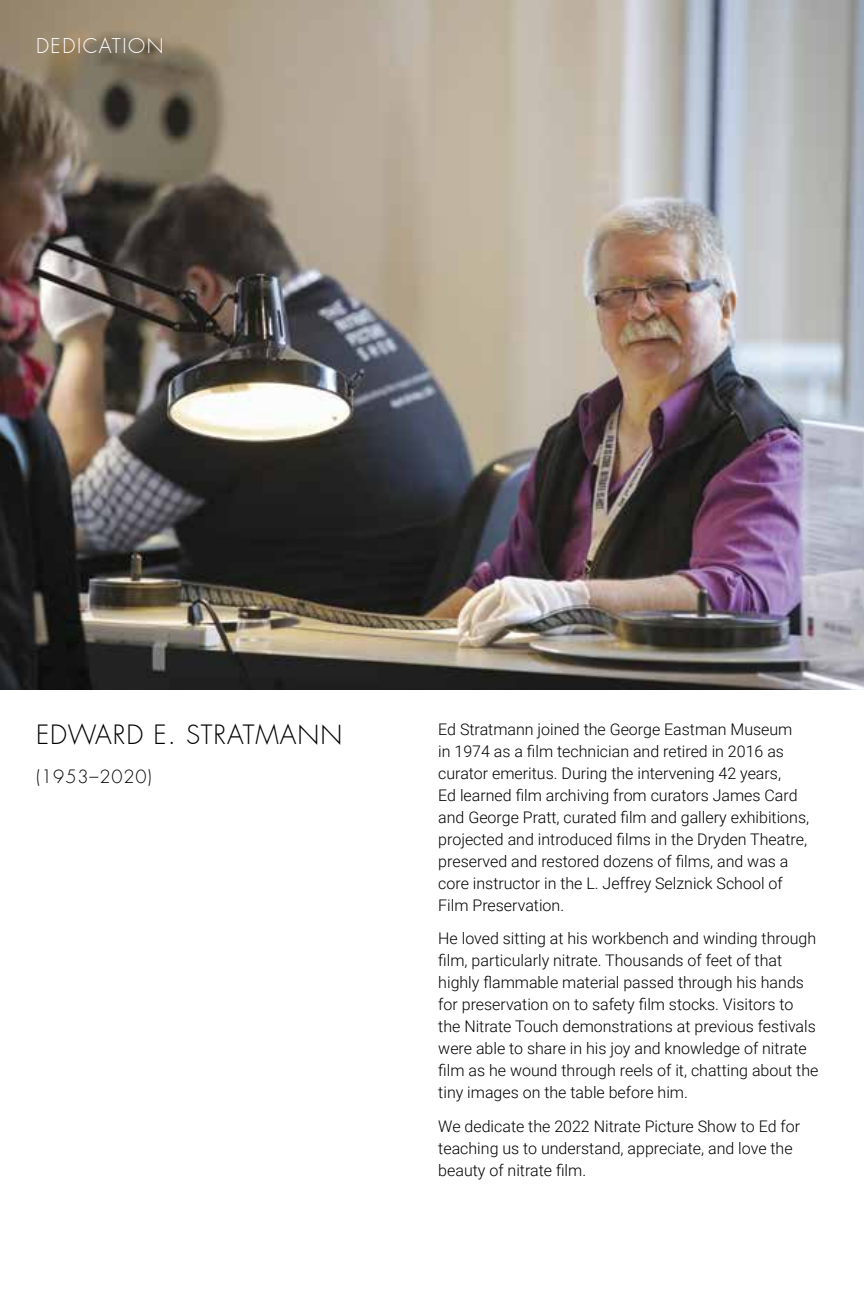
<style>
.page{position:relative;width:864px;height:1296px;background:#fff}
.page>*{position:absolute;margin:0;border:0;box-sizing:border-box;transform-origin:0 0}
.t1{font:300 26px "Futura LT Pro";letter-spacing:.04em;color:#000}
.t2{font:300 20px "Futura LT Pro";letter-spacing:.08em;color:#fff}
.t3{font:300 18px "Futura LT Pro";letter-spacing:.05em;color:#000}
.t4{font:300 16px/22px "Roboto";color:#000}
</style>
<div class="page">
<img style="left:0;top:0;width:864px;height:689px">
<p class="t2" style="left:36px;top:32px;width:129px">DEDICATION</p>
<h1 class="t1" style="left:36px;top:718px;width:308px">EDWARD E. STRATMANN</h1>
<p class="t3" style="left:36px;top:765px;width:117px">(1953–2020)</p>
<p class="t4" style="left:438px;top:717px;width:372px">Ed Stratmann joined the George Eastman Museum<br>in 1974 as a film technician and retired in 2016 as curator emeritus. During the intervening 42 years,<br>Ed learned film archiving from curators James Card and George Pratt, curated film and gallery exhibitions, projected and introduced films in the Dryden Theatre, preserved and restored dozens of films, and was a core instructor in the L. Jeffrey Selznick School of Film Preservation.</p>
<p class="t4" style="left:438px;top:927px;width:382px">He loved sitting at his workbench and winding through film, particularly nitrate. Thousands of feet of that highly flammable material passed through his hands for preservation on to safety film stocks. Visitors to the Nitrate Touch demonstrations at previous festivals were able to share in his joy and knowledge of nitrate film as he wound through reels of it, chatting about the tiny images on the table before him.</p>
<p class="t4" style="left:438px;top:1114px;width:363px">We dedicate the 2022 Nitrate Picture Show to Ed for teaching us to understand, appreciate, and love the beauty of nitrate film.</p>
</div>
